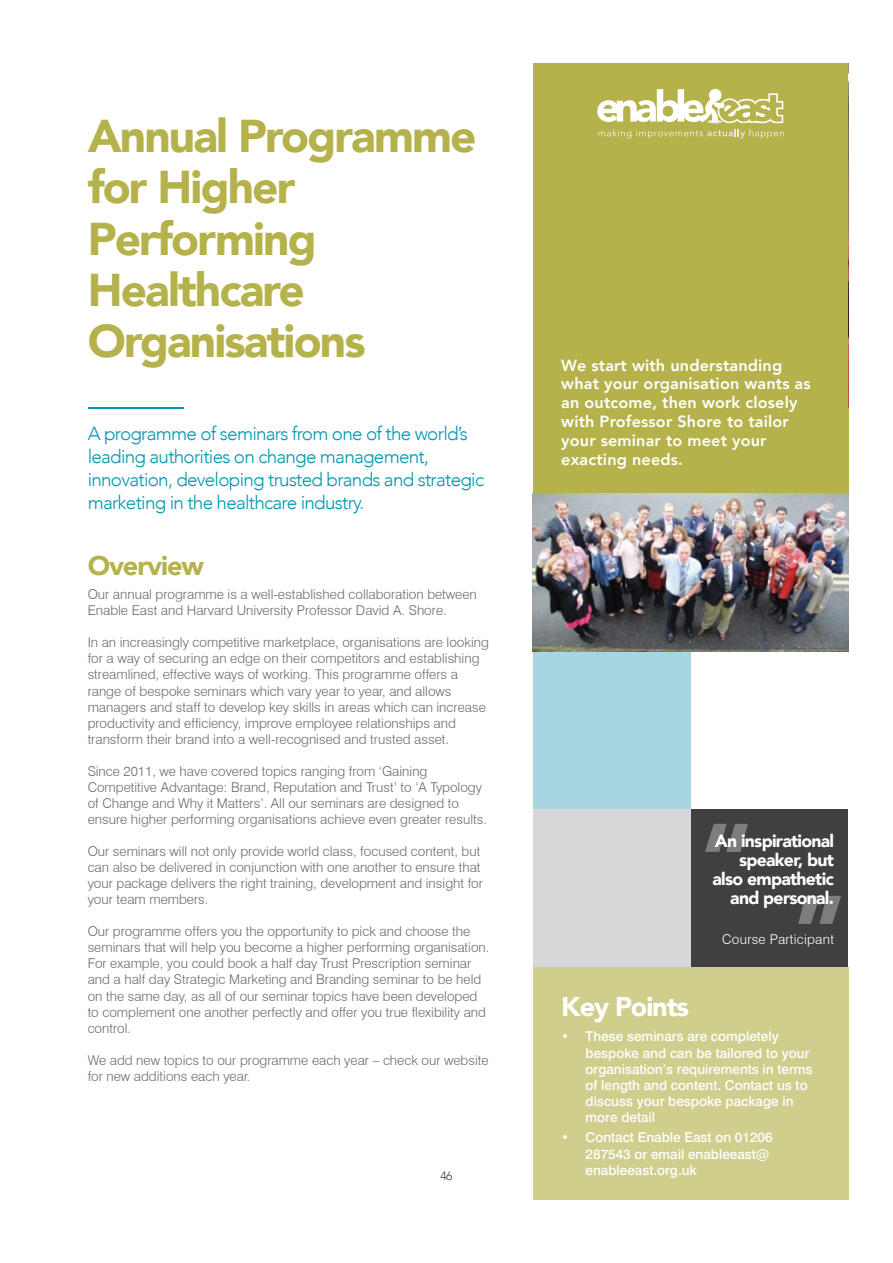
<style>
.page{position:relative;width:893px;height:1263px;background:#fff}
.page>*{position:absolute;margin:0;border:0;box-sizing:border-box;transform-origin:0 0}
.t1{font:900 45.9px/51.3px "Avenir";letter-spacing:-.04em;color:#b5b24c}
.t2{font:900 27px "Avenir";letter-spacing:-.04em;color:#fff}
.t3{font:900 27px "Avenir";letter-spacing:-.04em;color:#b5b24c}
.t4{font:300 18.9px/23px "Avenir";letter-spacing:-.04em;color:#0097af}
.t5{font:900 17.55px/18.9px "Avenir";letter-spacing:-.04em;color:#fff;text-align:right}
.t6{font:800 16.2px/18.9px "Avenir";letter-spacing:.01em;color:#fff}
.t7{font:300 13.5px/16.2px "Swiss 721 BT";color:#696a6c}
.t8{font:500 13.5px/16.2px "Swiss 721 BT";color:#fff}
.t9{font:300 13.5px "Swiss 721 BT";letter-spacing:.02em;color:#fff}
.t10{font:300 12.15px "Avenir";color:#404041}
</style>
<div class="page">
<div style="left:533px;top:967px;width:315px;height:233px;background:#d0ce8d"></div>
<div style="left:690px;top:809px;width:158px;height:158px;background:#404041"></div>
<div style="left:533px;top:652px;width:157px;height:157px;background:#a7d6e0"></div>
<div style="left:533px;top:809px;width:157px;height:158px;background:#d5d7d8"></div>
<div style="left:533px;top:63px;width:315px;height:431px;background:#b5b24c"></div>
<hr style="left:88px;top:407px;width:95px;height:1px;background:#0097af">
<svg style="left:705px;top:824px;width:43px;height:28px"></svg>
<svg style="left:798px;top:896px;width:43px;height:28px"></svg>
<img style="left:848px;top:63px;width:1px;height:345px">
<img style="left:533px;top:494px;width:315px;height:158px">
<svg style="left:597px;top:88px;width:187px;height:51px"></svg>
<h1 class="t1" style="left:88px;top:112px;width:390px">Annual Programme for Higher<br>Performing<br>Healthcare<br>Organisations</h1>
<h3 class="t4" style="left:88px;top:423px;width:398px">A programme of seminars from one of the world’s leading authorities on change management, innovation, developing trusted brands and strategic marketing in the healthcare industry.</h3>
<h2 class="t3" style="left:88px;top:548px;width:118px">Overview</h2>
<p class="t7" style="left:88px;top:586px;width:391px">Our annual programme is a well-established collaboration between<br>Enable East and Harvard University Professor David A. Shore.</p>
<p class="t7" style="left:88px;top:634px;width:403px">In an increasingly competitive marketplace, organisations are looking for a way of securing an edge on their competitors and establishing streamlined, effective ways of working. This programme offers a range of bespoke seminars which vary year to year, and allows managers and staff to develop key skills in areas which can increase productivity and efficiency, improve employee relationships and transform their brand into a well-recognised and trusted asset.</p>
<p class="t7" style="left:88px;top:763px;width:401px">Since 2011, we have covered topics ranging from ‘Gaining Competitive Advantage: Brand, Reputation and Trust’ to ‘A Typology of Change and Why it Matters’. All our seminars are designed to ensure higher performing organisations achieve even greater results.</p>
<p class="t7" style="left:88px;top:843px;width:397px">Our seminars will not only provide world class, focused content, but can also be delivered in conjunction with one another to ensure that your package delivers the right training, development and insight for your team members.</p>
<p class="t7" style="left:88px;top:923px;width:403px">Our programme offers you the opportunity to pick and choose the seminars that will help you become a higher performing organisation.<br>For example, you could book a half day Trust Prescription seminar and a half day Strategic Marketing and Branding seminar to be held on the same day, as all of our seminar topics have been developed to complement one another perfectly and offer you true flexibility and control.</p>
<p class="t7" style="left:88px;top:1052px;width:402px">We add new topics to our programme each year – check our website for new additions each year.</p>
<p class="t10" style="left:440px;top:1168px;width:14px">46</p>
<p class="t6" style="left:561px;top:356px;width:251px">We start with understanding what your organisation wants as an outcome, then work closely with Professor Shore to tailor your seminar to meet your exacting needs.</p>
<p class="t5" style="left:712px;top:832px;width:123px">An inspirational speaker, but also empathetic and personal.</p>
<h2 class="t2" style="left:561px;top:989px;width:129px">Key Points</h2>
<p class="t9" style="left:722px;top:931px;width:113px">Course Participant</p>
<p class="t8" style="left:586px;top:1029px;width:228px;text-indent:-24px">• These seminars are completely bespoke and can be tailored to your organisation’s requirements in terms of length and content. Contact us to discuss your bespoke package in more detail</p>
<p class="t8" style="left:586px;top:1130px;width:188px;text-indent:-24px">• Contact Enable East on 01206<br>287543 or email enableeast@ enableeast.org.uk</p>
</div>
